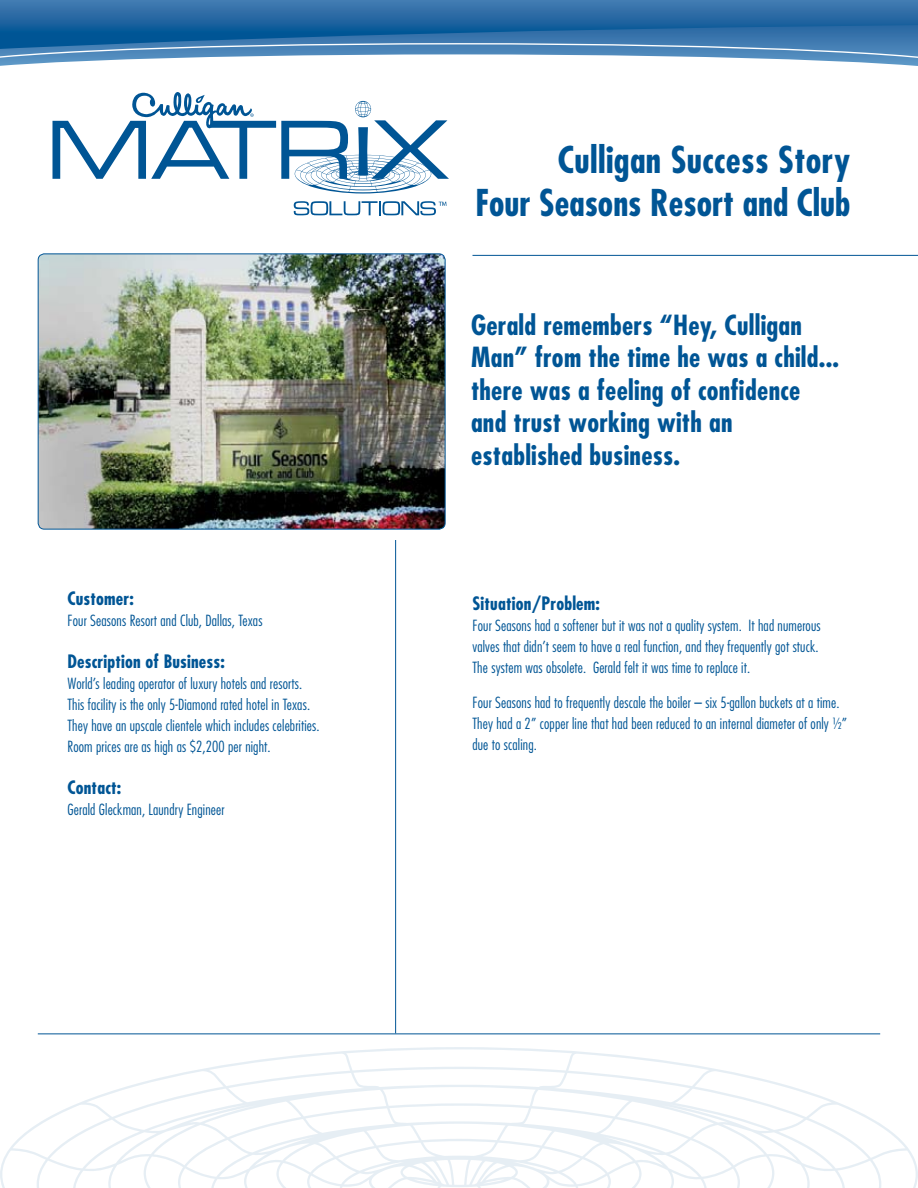
<style>
.page{position:relative;width:918px;height:1188px;background:#fff}
.page>*{position:absolute;margin:0;border:0;box-sizing:border-box;transform-origin:0 0}
.t1{font:700 condensed 36px/43.2px "Futura";color:#005595;text-align:right}
.t2{font:700 condensed 27px/32.4px "Futura";letter-spacing:.01em;color:#005595}
.t3{font:700 condensed 18px "Futura";letter-spacing:.01em;color:#005595}
.t4{font:300 condensed 15px/21px "Futura";letter-spacing:.01em;color:#005595}
</style>
<div class="page">
<svg style="left:0;top:1047px;width:918px;height:141px"></svg>
<hr style="left:395px;top:540px;width:1px;height:493px;background:#005595">
<hr style="left:38px;top:1034px;width:842px;height:1px;background:#005595">
<svg style="left:0;top:0;width:918px;height:24px;background:#306ea7"></svg>
<svg style="left:0;top:24px;width:918px;height:19px;background:#1f65a1"></svg>
<svg style="left:0;top:43px;width:918px;height:23px"></svg>
<svg style="left:52px;top:92px;width:397px;height:102px"></svg>
<svg style="left:294px;top:201px;width:152px;height:14px"></svg>
<hr style="left:472px;top:255px;width:446px;height:1px;background:#005595">
<img style="left:38px;top:254px;width:407px;height:275px;border-radius:6px">
<div style="left:38px;top:253px;width:408px;height:277px;border:1px solid #005595;border-radius:6px"></div>
<p class="t3" style="left:68px;top:587px;width:68px">Customer:</p>
<p class="t4" style="left:68px;top:610px;width:197px">Four Seasons Resort and Club, Dallas, Texas</p>
<p class="t3" style="left:68px;top:650px;width:159px">Description of Business:</p>
<p class="t4" style="left:68px;top:673px;width:254px">World’s leading operator of luxury hotels and resorts.<br>This facility is the only 5-Diamond rated hotel in Texas.<br>They have an upscale clientele which includes celebrities.<br>Room prices are as high as $2,200 per night.</p>
<p class="t3" style="left:68px;top:776px;width:55px">Contact:</p>
<p class="t4" style="left:68px;top:799px;width:159px">Gerald Gleckman, Laundry Engineer</p>
<h1 class="t1" style="left:475px;top:138px;width:377px">Culligan Success Story<br>Four Seasons Resort and Club</h1>
<h2 class="t2" style="left:471px;top:309px;width:370px">Gerald remembers “Hey, Culligan<br>Man” from the time he was a child... there was a feeling of confidence and trust working with an established business.</h2>
<p class="t3" style="left:472px;top:592px;width:129px">Situation/Problem:</p>
<p class="t4" style="left:472px;top:615px;width:350px">Four Seasons had a softener but it was not a quality system. It had numerous valves that didn’t seem to have a real function, and they frequently got stuck.<br>The system was obsolete. Gerald felt it was time to replace it.</p>
<p class="t4" style="left:472px;top:691px;width:376px">Four Seasons had to frequently descale the boiler – six 5-gallon buckets at a time.<br>They had a 2” copper line that had been reduced to an internal diameter of only ½” due to scaling.</p>
</div>
